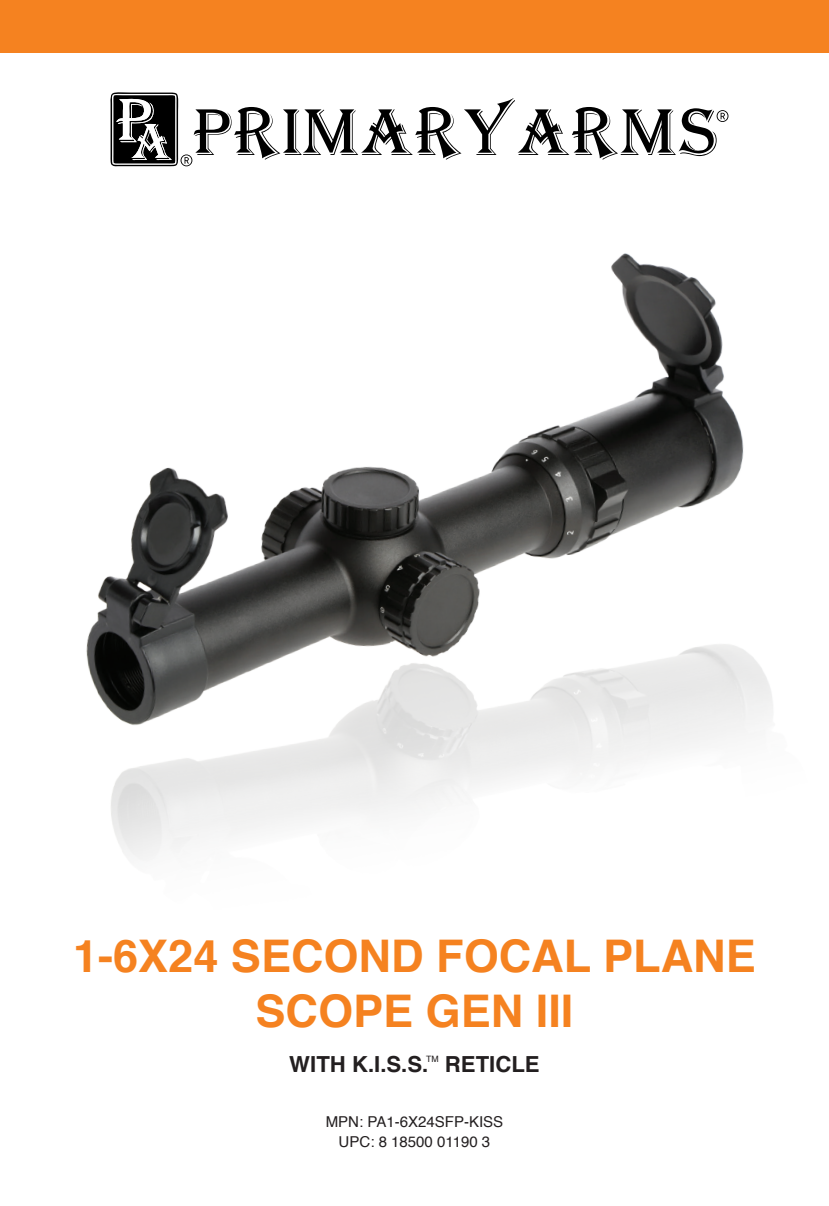
<style>
.page{position:relative;width:829px;height:1206px;background:#fff}
.page>*{position:absolute;margin:0;border:0;box-sizing:border-box;transform-origin:0 0}
.t1{font:700 45px "Helvetica";color:#f58220}
.t2{font:700 22.25px "Helvetica";color:#231f20}
.t3{font:15px "Helvetica";color:#231f20}
.t4{font:8.75px "Helvetica";color:#231f20}
</style>
<div class="page">
<svg style="left:110px;top:92px;width:618px;height:74px"></svg>
<img style="left:86px;top:253px;width:687px;height:608px">
<div style="left:0;top:0;width:828px;height:52px;background:#f58220"></div>
<p class="t1" style="left:73px;top:920px;width:683px">1-6X24 SECOND FOCAL PLANE</p>
<p class="t1" style="left:255px;top:975px;width:319px">SCOPE GEN III</p>
<p class="t2" style="left:289px;top:1046px;width:140px">WITH K.I.S.S.</p>
<p class="t4" style="left:426px;top:1052px;width:14px">TM</p>
<p class="t2" style="left:444px;top:1046px;width:96px">RETICLE</p>
<p class="t3" style="left:325px;top:1110px;width:179px">MPN: PA1-6X24SFP-KISS</p>
<p class="t3" style="left:338px;top:1130px;width:153px">UPC: 8 18500 01190 3</p>
</div>
